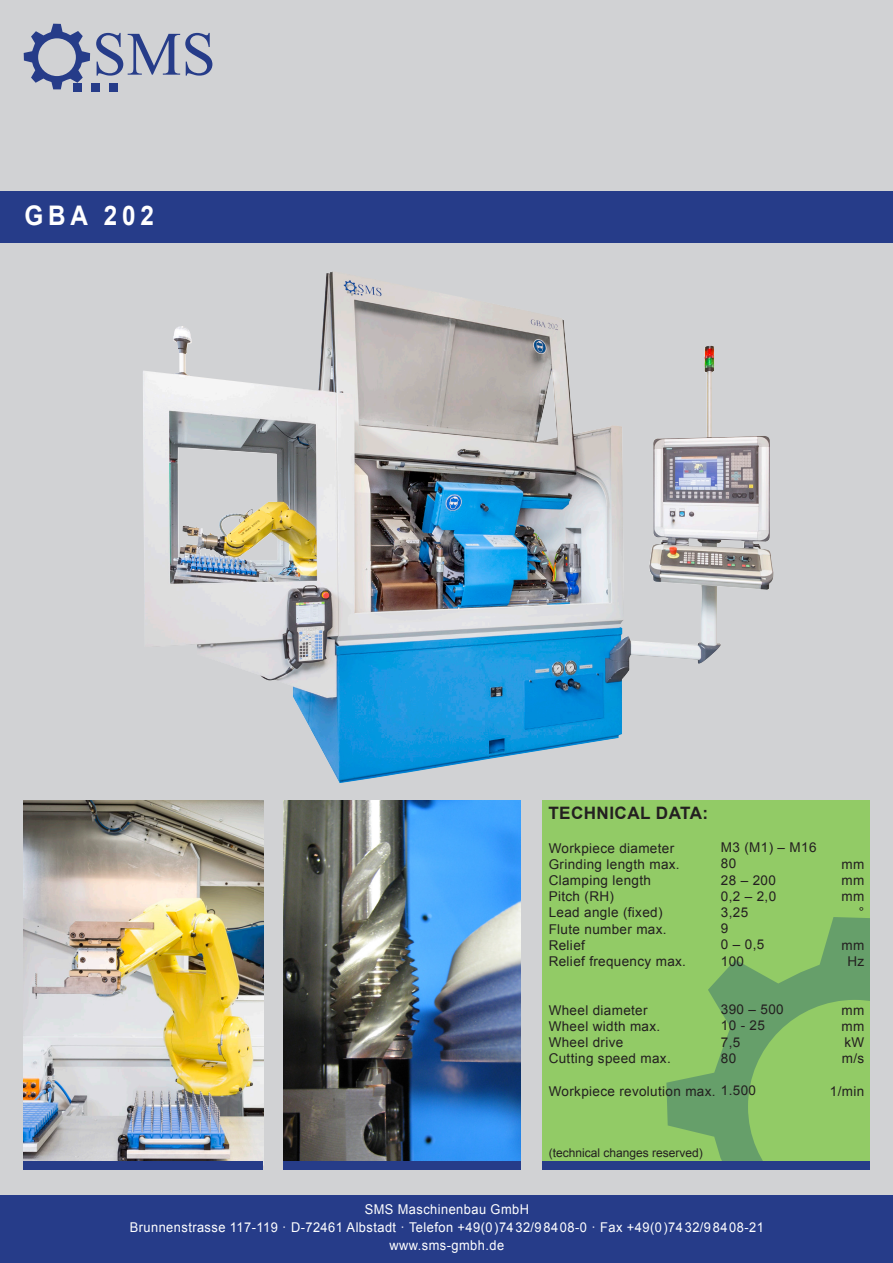
<style>
.page{position:relative;width:893px;height:1263px;background:#fff}
.page>*{position:absolute;margin:0;border:0;box-sizing:border-box;transform-origin:0 0}
.Produktinformation{font:700 27px "Arial";letter-spacing:.2em;color:#fff;scale:.9 1}
.Body_Technische_Date{font:700 17.1px "Arial";letter-spacing:.025em;color:#231f20}
.Body_Technische_Date-2{font:13.5px "Arial";letter-spacing:.025em;color:#231f20}
.t1{font:13.5px "Arial";letter-spacing:.035em;color:#fff;scale:.95 1}
.t2{font:12px "Arial";color:#231f20}
</style>
<div class="page">
<div style="left:0;top:1195px;width:893px;height:68px;background:#263c89"></div>
<div style="left:0;top:0;width:893px;height:1194px;background:#d1d2d4"></div>
<div style="left:0;top:191px;width:893px;height:51px;background:#263c89"></div>
<div style="left:542px;top:800px;width:328px;height:368px;background:#92cb66"></div>
<svg style="left:666px;top:917px;width:204px;height:244px"></svg>
<img style="left:284px;top:800px;width:237px;height:361px">
<img style="left:23px;top:800px;width:240px;height:361px">
<div style="left:23px;top:1161px;width:240px;height:8px;background:#263c89"></div>
<div style="left:284px;top:1161px;width:237px;height:8px;background:#263c89"></div>
<div style="left:542px;top:1161px;width:328px;height:8px;background:#263c89"></div>
<svg style="left:96px;top:33px;width:116px;height:43px"></svg>
<div style="left:91px;top:83px;width:9px;height:9px;background:#263c89"></div>
<div style="left:109px;top:83px;width:9px;height:9px;background:#263c89"></div>
<svg style="left:24px;top:24px;width:66px;height:65px"></svg>
<div style="left:73px;top:83px;width:9px;height:9px;background:#263c89"></div>
<img style="left:143px;top:271px;width:631px;height:512px">
<p class="Produktinformation" style="left:24px;top:198px;width:145px">GBA 202</p>
<p class="Body_Technische_Date" style="left:548px;top:801px;width:161px">TECHNICAL DATA:</p>
<p class="Body_Technische_Date-2" style="left:721px;top:839px;width:97px">M3 (M1) – M16</p>
<p class="Body_Technische_Date-2" style="left:721px;top:855px;width:17px">80</p>
<p class="Body_Technische_Date-2" style="left:721px;top:871px;width:56px">28 – 200</p>
<p class="Body_Technische_Date-2" style="left:721px;top:887px;width:57px">0,2 – 2,0</p>
<p class="Body_Technische_Date-2" style="left:721px;top:903px;width:29px">3,25</p>
<p class="Body_Technische_Date-2" style="left:721px;top:920px;width:9px">9</p>
<p class="Body_Technische_Date-2" style="left:721px;top:936px;width:45px">0 – 0,5</p>
<p class="Body_Technische_Date-2" style="left:721px;top:952px;width:25px">100</p>
<p class="Body_Technische_Date-2" style="left:721px;top:1001px;width:64px">390 – 500</p>
<p class="Body_Technische_Date-2" style="left:721px;top:1017px;width:46px">10 - 25</p>
<p class="Body_Technische_Date-2" style="left:721px;top:1033px;width:21px">7,5</p>
<p class="Body_Technische_Date-2" style="left:721px;top:1049px;width:17px">80</p>
<p class="Body_Technische_Date-2" style="left:549px;top:839px;width:127px">Workpiece diameter</p>
<p class="Body_Technische_Date-2" style="left:549px;top:855px;width:132px">Grinding length max.</p>
<p class="Body_Technische_Date-2" style="left:549px;top:871px;width:104px">Clamping length</p>
<p class="Body_Technische_Date-2" style="left:549px;top:887px;width:67px">Pitch (RH)</p>
<p class="Body_Technische_Date-2" style="left:549px;top:904px;width:115px">Lead angle (fixed)</p>
<p class="Body_Technische_Date-2" style="left:549px;top:920px;width:119px">Flute number max.</p>
<p class="Body_Technische_Date-2" style="left:549px;top:936px;width:38px">Relief</p>
<p class="Body_Technische_Date-2" style="left:549px;top:952px;width:139px">Relief frequency max.</p>
<p class="Body_Technische_Date-2" style="left:549px;top:1001px;width:100px">Wheel diameter</p>
<p class="Body_Technische_Date-2" style="left:549px;top:1017px;width:113px">Wheel width max.</p>
<p class="Body_Technische_Date-2" style="left:549px;top:1033px;width:76px">Wheel drive</p>
<p class="Body_Technische_Date-2" style="left:549px;top:1049px;width:124px">Cutting speed max.</p>
<p class="Body_Technische_Date-2" style="left:549px;top:1082px;width:209px">Workpiece revolution max. 1.500</p>
<p class="Body_Technische_Date-2" style="left:841px;top:855px;width:24px">mm</p>
<p class="Body_Technische_Date-2" style="left:841px;top:871px;width:24px">mm</p>
<p class="Body_Technische_Date-2" style="left:841px;top:887px;width:24px">mm</p>
<p class="Body_Technische_Date-2" style="left:859px;top:904px;width:7px">°</p>
<p class="Body_Technische_Date-2" style="left:841px;top:936px;width:24px">mm</p>
<p class="Body_Technische_Date-2" style="left:847px;top:952px;width:18px">Hz</p>
<p class="Body_Technische_Date-2" style="left:841px;top:1001px;width:24px">mm</p>
<p class="Body_Technische_Date-2" style="left:841px;top:1017px;width:24px">mm</p>
<p class="Body_Technische_Date-2" style="left:844px;top:1033px;width:21px">kW</p>
<p class="Body_Technische_Date-2" style="left:842px;top:1049px;width:24px">m/s</p>
<p class="Body_Technische_Date-2" style="left:830px;top:1082px;width:36px">1/min</p>
<p class="t2" style="left:549px;top:1145px;width:156px">(technical changes reserved)</p>
<p class="t1" style="left:365px;top:1201px;width:175px">SMS Maschinenbau GmbH</p>
<p class="t1" style="left:130px;top:1219px;width:669px">Brunnenstrasse 117-119 · D-72461 Albstadt · Telefon +49(0)7432/98408-0 · Fax +49(0)7432/98408-21</p>
<p class="t1" style="left:390px;top:1237px;width:122px">www.sms-gmbh.de</p>
</div>
